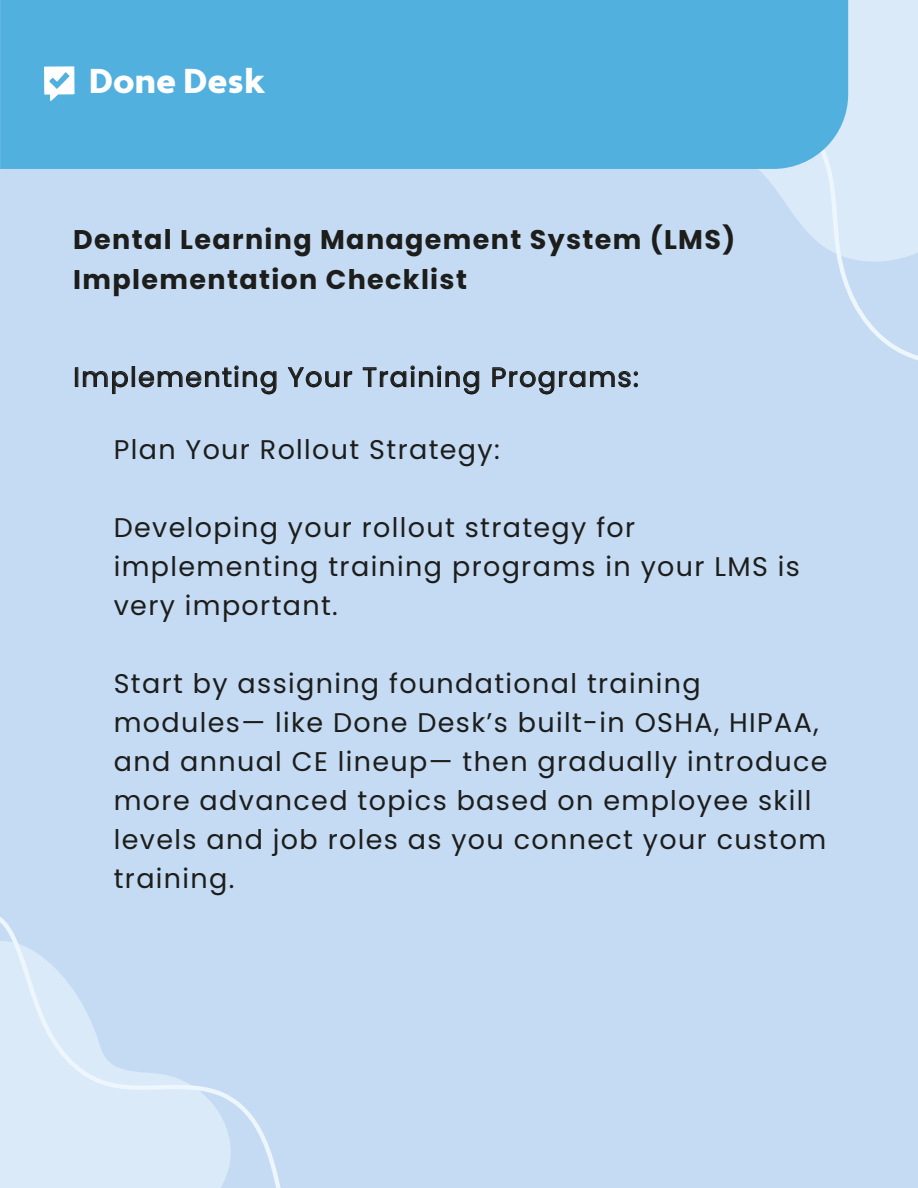
<style>
.page{position:relative;width:918px;height:1188px;background:#c4dbf3}
.page>*{position:absolute;margin:0;border:0;box-sizing:border-box;transform-origin:0 0}
.t1{font:900 34.5px "Apertura";color:#fff}
.t2{font:27px/39px "Poppins";letter-spacing:.05em;color:#1d1d1b}
.t3{font:700 27px/40.2px "Poppins";letter-spacing:.05em;color:#1d1d1b}
</style>
<div class="page">
<svg style="left:0;top:917px;width:281px;height:271px"></svg>
<svg style="left:759px;top:0;width:159px;height:360px"></svg>
<div style="left:0;top:0;width:848px;height:169px;background:#52b0df"></div>
<svg style="left:44px;top:66px;width:31px;height:35px"></svg>
<div style="left:75px;top:367px;width:3px;height:20px;border:1px solid #1d1d1b"></div>
<svg style="left:83px;top:371px;width:45px;height:23px"></svg>
<div style="left:132px;top:366px;width:3px;height:21px;border:1px solid #1d1d1b"></div>
<svg style="left:138px;top:366px;width:139px;height:29px"></svg>
<svg style="left:287px;top:367px;width:65px;height:21px"></svg>
<svg style="left:363px;top:366px;width:117px;height:29px"></svg>
<svg style="left:492px;top:367px;width:146px;height:28px"></svg>
<p class="t1" style="left:89px;top:60px;width:178px">Done Desk</p>
<p class="t3" style="left:73px;top:220px;width:663px">Dental Learning Management System (LMS)<br>Implementation Checklist</p>
<p class="t2" style="left:73px;top:358px;width:567px">Implementing Your Training Programs:</p>
<p class="t2" style="left:114px;top:431px;width:388px">Plan Your Rollout Strategy:</p>
<p class="t2" style="left:114px;top:509px;width:688px">Developing your rollout strategy for implementing training programs in your LMS is very important.</p>
<p class="t2" style="left:114px;top:665px;width:715px">Start by assigning foundational training modules— like Done Desk’s built-in OSHA, HIPAA, and annual CE lineup— then gradually introduce more advanced topics based on employee skill levels and job roles as you connect your custom training.</p>
</div>
